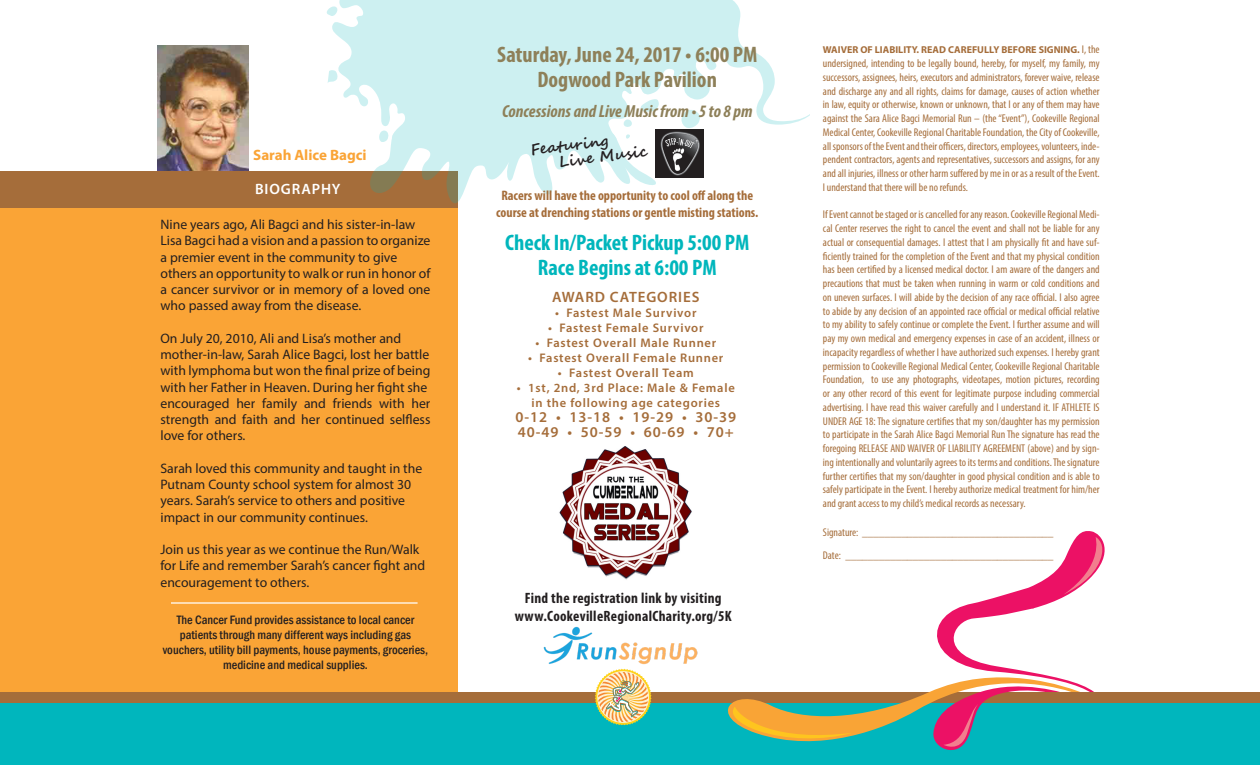
<style>
.page{position:relative;width:1260px;height:765px;background:#fff}
.page>*{position:absolute;margin:0;border:0;box-sizing:border-box;transform-origin:0 0}
.t1{font:700 condensed 22.5px/25px "Myriad Pro";color:#8e8059;text-align:center}
.t2{font:700 condensed 22.5px/25px "Myriad Pro";color:#00b6bc;text-align:center}
.t3{font:italic 700 condensed 17.5px "Myriad Pro";color:#8e8059}
.t4{font:700 condensed 15px/18px "Myriad Pro";letter-spacing:.02em;color:#231f20;text-align:center}
.t5{font:600 15px/15px "Myriad Pro";letter-spacing:.06em;color:#a56d3a}
.t6{font:700 15px/15.1px "Segoe Script";color:#241f21}
.t7{font:700 15px "Myriad Pro";color:#faa436}
.t8{font:600 15px "Myriad Pro";letter-spacing:.06em;color:#fff}
.t9{font:13.75px/16.2px "Myriad Pro";color:#231f20}
.t10{font:700 condensed 13.75px/16.5px "Myriad Pro";color:#a56d3a;text-align:center}
.t11{font:600 12.5px/15px "Myriad Pro";letter-spacing:.06em;color:#a56d3a;text-align:center}
.t12{font:500 condensed 12.5px/15px "Franklin Gothic";color:#231f20;text-align:center}
.t13{font:condensed 11.25px/13.8px "Myriad Pro";color:#a56d3a;text-align:justify}
.t14{font:700 10px "Myriad Pro";color:#a56d3a}
.s1{font-weight:400;font-stretch:condensed;font-size:11.25px}
</style>
<div class="page">
<img style="left:559px;top:446px;width:133px;height:134px">
<img style="left:157px;top:45px;width:91px;height:127px">
<div style="left:0;top:172px;width:457px;height:527px;background:#faa436"></div>
<div style="left:0;top:703px;width:1260px;height:62px;background:#00b6bd"></div>
<div style="left:0;top:172px;width:457px;height:36px;background:#a56d3a"></div>
<svg style="left:328px;top:70px;width:4px;height:13px"></svg>
<svg style="left:326px;top:7px;width:6px;height:9px"></svg>
<svg style="left:332px;top:0;width:478px;height:143px;fill:#cdf0f1"></svg>
<svg style="left:354px;top:56px;width:9px;height:10px"></svg>
<svg style="left:643px;top:73px;width:13px;height:15px"></svg>
<svg style="left:700px;top:38px;width:11px;height:11px"></svg>
<svg style="left:639px;top:99px;width:20px;height:13px"></svg>
<svg style="left:367px;top:119px;width:291px;height:85px"></svg>
<div style="left:0;top:692px;width:1260px;height:11px;background:#a56d3a"></div>
<svg style="left:595px;top:688px;width:53px;height:37px;background:#c5c48f"></svg>
<svg style="left:727px;top:531px;width:378px;height:220px"></svg>
<div style="left:1042px;top:692px;width:68px;height:11px;background:#a56d3a"></div>
<img style="left:656px;top:130px;width:47px;height:47px">
<hr style="left:171px;top:602px;width:247px;height:2px;background:#fff">
<img style="left:543px;top:626px;width:155px;height:62px">
<h3 class="t7" style="left:253px;top:145px;width:115px">Sarah Alice Bagci</h3>
<h3 class="t8" style="left:255px;top:180px;width:87px">BIOGRAPHY</h3>
<p class="t9" style="left:160px;top:216px;width:272px">Nine years ago, Ali Bagci and his sister-in-law Lisa Bagci had a vision and a passion to organize a premier event in the community to give others an opportunity to walk or run in honor of a cancer survivor or in memory of a loved one who passed away from the disease.</p>
<p class="t9" style="left:160px;top:330px;width:272px">On July 20, 2010, Ali and Lisa’s mother and mother-in-law, Sarah Alice Bagci, lost her battle with lymphoma but won the final prize of being with her Father in Heaven. During her fight she encouraged her family and friends with her strength and faith and her continued selfless love for others.</p>
<p class="t9" style="left:160px;top:460px;width:263px">Sarah loved this community and taught in the Putnam County school system for almost 30 years. Sarah’s service to others and positive impact in our community continues.</p>
<p class="t9" style="left:160px;top:541px;width:266px">Join us this year as we continue the Run/Walk for Life and remember Sarah’s cancer fight and encouragement to others.</p>
<p class="t12" style="left:163px;top:612px;width:267px">The Cancer Fund provides assistance to local cancer patients through many different ways including gas vouchers, utility bill payments, house payments, groceries, medicine and medical supplies.</p>
<h1 class="t1" style="left:497px;top:41px;width:262px">Saturday, June 24, 2017 • 6:00 PM<br>Dogwood Park Pavilion</h1>
<h2 class="t3" style="left:502px;top:100px;width:252px">Concessions and Live Music from • 5 to 8 pm</h2>
<h3 class="t6" style="left:556px;top:139px;width:91px;text-indent:-26px;rotate:-7deg">Featuring<br>Live Music</h3>
<p class="t10" style="left:496px;top:187px;width:264px">Racers will have the opportunity to cool off along the course at drenching stations or gentle misting stations.</p>
<h1 class="t2" style="left:505px;top:229px;width:246px">Check In/Packet Pickup 5:00 PM<br>Race Begins at 6:00 PM</h1>
<h3 class="t5" style="left:552px;top:289px;width:149px">AWARD CATEGORIES</h3>
<p class="t11" style="left:555px;top:305px;width:143px">• Fastest Male Survivor</p>
<p class="t11" style="left:548px;top:320px;width:157px">• Fastest Female Survivor</p>
<p class="t11" style="left:535px;top:335px;width:182px">• Fastest Overall Male Runner</p>
<p class="t11" style="left:528px;top:350px;width:197px">• Fastest Overall Female Runner</p>
<p class="t11" style="left:558px;top:365px;width:137px">• Fastest Overall Team</p>
<p class="t11" style="left:517px;top:380px;width:219px">• 1st, 2nd, 3rd Place: Male &amp; Female in the following age categories</p>
<h3 class="t5" style="left:516px;top:409px;width:222px">0-12 • 13-18 • 19-29 • 30-39<br>40-49 • 50-59 • 60-69 • 70+</h3>
<h3 class="t4" style="left:515px;top:589px;width:219px">Find the registration link by visiting www.CookevilleRegionalCharity.org/5K</h3>
<p class="t14" style="left:823px;top:44px;width:278px">WAIVER OF LIABILITY. READ CAREFULLY BEFORE SIGNING. <span class="s1">I, the</span></p>
<p class="t13" style="left:823px;top:56px;width:278px">undersigned, intending to be legally bound, hereby, for myself, my family, my successors, assignees, heirs, executors and administrators, forever waive, release and discharge any and all rights, claims for damage, causes of action whether in law, equity or otherwise, known or unknown, that I or any of them may have against the Sara Alice Bagci Memorial Run – (the “Event”), Cookeville Regional Medical Center, Cookeville Regional Charitable Foundation, the City of Cookeville, all sponsors of the Event and their officers, directors, employees, volunteers, inde&shy;pendent contractors, agents and representatives, successors and assigns, for any and all injuries, illness or other harm suffered by me in or as a result of the Event.<br>I understand that there will be no refunds.</p>
<p class="t13" style="left:823px;top:208px;width:278px">If Event cannot be staged or is cancelled for any reason. Cookeville Regional Medi&shy;cal Center reserves the right to cancel the event and shall not be liable for any actual or consequential damages. I attest that I am physically fit and have suf&shy;ficiently trained for the completion of the Event and that my physical condition has been certified by a licensed medical doctor. I am aware of the dangers and precautions that must be taken when running in warm or cold conditions and on uneven surfaces. I will abide by the decision of any race official. I also agree to abide by any decision of an appointed race official or medical official relative to my ability to safely continue or complete the Event. I further assume and will pay my own medical and emergency expenses in case of an accident, illness or incapacity regardless of whether I have authorized such expenses. I hereby grant permission to Cookeville Regional Medical Center, Cookeville Regional Charitable Foundation, to use any photographs, videotapes, motion pictures, recording or any other record of this event for legitimate purpose including commercial advertising. I have read this waiver carefully and I understand it. IF ATHLETE IS UNDER AGE 18: The signature certifies that my son/daughter has my permission to participate in the Sarah Alice Bagci Memorial Run The signature has read the foregoing RELEASE AND WAIVER OF LIABILITY AGREEMENT (above) and by sign&shy;ing intentionally and voluntarily agrees to its terms and conditions. The signature further certifies that my son/daughter in good physical condition and is able to safely participate in the Event. I hereby authorize medical treatment for him/her and grant access to my child’s medical records as necessary.</p>
<p class="t13" style="left:823px;top:520px;width:232px;line-height:23.8px">Signature: __________________________________<br>Date: _____________________________________</p>
</div>
